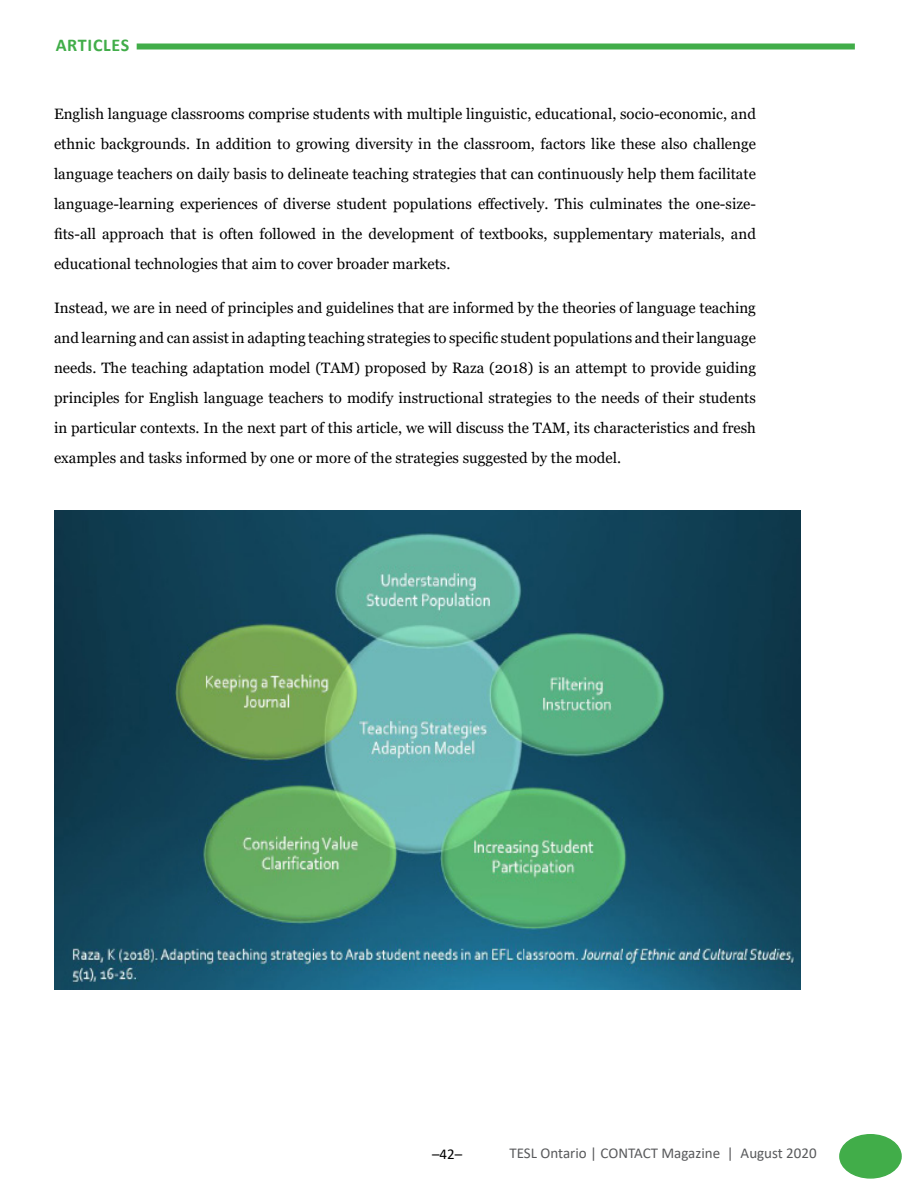
<style>
.page{position:relative;width:918px;height:1188px;background:#fff}
.page>*{position:absolute;margin:0;border:0;box-sizing:border-box;transform-origin:0 0}
.t1{font:700 18px "Calibri";letter-spacing:.04em;color:#41ad49}
.t2{font:15px/30px "Georgia";color:#000;text-align:justify}
.t3{font:15px "Calibri";color:#58595b}
.t4{font:15px "Calibri";color:#000}
</style>
<div class="page">
<div style="left:840px;top:1135px;width:61px;height:43px;background:#41ad49;border-radius:50%"></div>
<div style="left:839px;top:1134px;width:63px;height:45px;border:2px solid #41ad49;border-radius:50%"></div>
<div style="left:137px;top:44px;width:718px;height:6px;background:#41ad49"></div>
<img style="left:54px;top:510px;width:747px;height:480px">
<p class="t1" style="left:56px;top:32px;width:75px">ARTICLES</p>
<p class="t2" style="left:54px;top:99px;width:703px">English language classrooms comprise students with multiple linguistic, educational, socio-economic, and ethnic backgrounds. In addition to growing diversity in the classroom, factors like these also challenge language teachers on daily basis to delineate teaching strategies that can continuously help them facilitate language-learning experiences of diverse student populations effectively. This culminates the one-size&shy;fits-all approach that is often followed in the development of textbooks, supplementary materials, and educational technologies that aim to cover broader markets.</p>
<p class="t2" style="left:54px;top:293px;width:703px">Instead, we are in need of principles and guidelines that are informed by the theories of language teaching and learning and can assist in adapting teaching strategies to specific student populations and their language needs. The teaching adaptation model (TAM) proposed by Raza (2018) is an attempt to provide guiding principles for English language teachers to modify instructional strategies to the needs of their students in particular contexts. In the next part of this article, we will discuss the TAM, its characteristics and fresh examples and tasks informed by one or more of the strategies suggested by the model.</p>
<p class="t4" style="left:432px;top:1144px;width:32px">–42–</p>
<p class="t3" style="left:510px;top:1143px;width:309px">TESL Ontario | CONTACT Magazine | August 2020</p>
</div>
